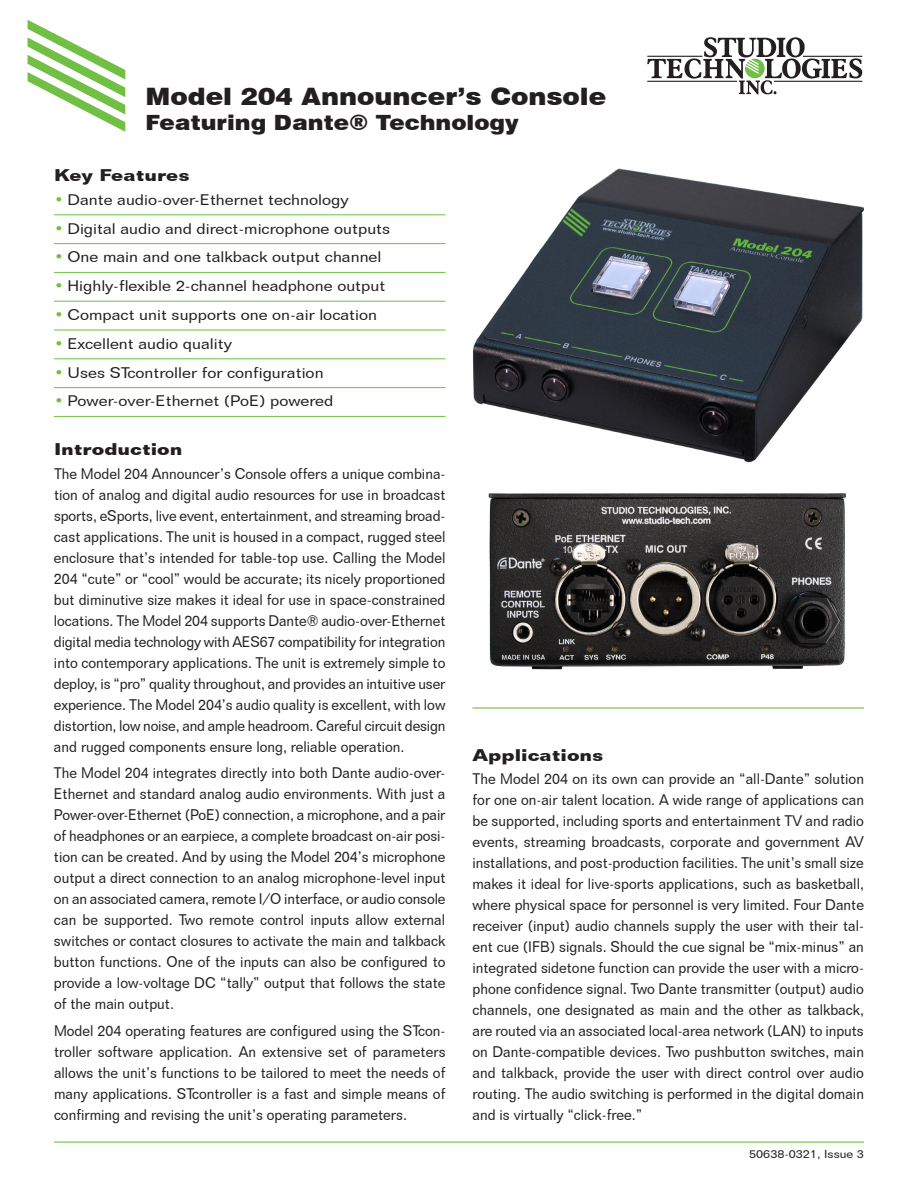
<style>
.page{position:relative;width:918px;height:1188px;background:#fff}
.page>*{position:absolute;margin:0;border:0;box-sizing:border-box;transform-origin:0 0}
.t1{font:900 24px "Swiss 721 BT";color:#231f20;scale:1.1 1}
.t2{font:900 21px "Swiss 721 BT";color:#231f20;scale:1.1 1}
.t3{font:700 16.5px "Folio BT";color:#231f20;scale:1.2 1}
.t4{font:15px/21px "Folio BT";color:#231f20;text-align:justify;scale:.95 1}
.t5{font:15px "Folio BT";color:#231f20;scale:1.11 1}
.t6{font:11.4px "Folio BT";color:#231f20;scale:1.11 1}
.s1{color:#71bf44}
</style>
<div class="page">
<hr style="left:54px;top:1142px;width:810px;height:1px;background:#71bf44">
<svg style="left:647px;top:37px;width:215px;height:57px"></svg>
<svg style="left:28px;top:20px;width:97px;height:112px"></svg>
<hr style="left:54px;top:214px;width:392px;height:1px;background:#71bf44">
<hr style="left:54px;top:243px;width:392px;height:1px;background:#71bf44">
<hr style="left:54px;top:272px;width:392px;height:1px;background:#71bf44">
<hr style="left:54px;top:301px;width:392px;height:1px;background:#71bf44">
<hr style="left:54px;top:330px;width:392px;height:1px;background:#71bf44">
<hr style="left:54px;top:358px;width:392px;height:1px;background:#71bf44">
<hr style="left:54px;top:387px;width:392px;height:1px;background:#71bf44">
<hr style="left:54px;top:416px;width:392px;height:1px;background:#71bf44">
<hr style="left:472px;top:707px;width:392px;height:2px;background:#71bf44">
<img style="left:472px;top:169px;width:392px;height:294px">
<img style="left:488px;top:493px;width:359px;height:176px">
<h1 class="t1" style="left:146px;top:82px;width:421px">Model 204 Announcer’s Console</h1>
<h2 class="t2" style="left:146px;top:110px;width:341px">Featuring Dante® Technology</h2>
<p class="t3" style="left:54px;top:165px;width:115px">Key Features</p>
<p class="t5" style="left:54px;top:190px;width:267px"><span class="s1">•</span> Dante audio-over-Ethernet technology</p>
<p class="t5" style="left:54px;top:219px;width:304px"><span class="s1">•</span> Digital audio and direct-microphone outputs</p>
<p class="t5" style="left:54px;top:248px;width:296px"><span class="s1">•</span> One main and one talkback output channel</p>
<p class="t5" style="left:54px;top:277px;width:300px"><span class="s1">•</span> Highly-flexible 2-channel headphone output</p>
<p class="t5" style="left:54px;top:305px;width:293px"><span class="s1">•</span> Compact unit supports one on-air location</p>
<p class="t5" style="left:54px;top:334px;width:162px"><span class="s1">•</span> Excellent audio quality</p>
<p class="t5" style="left:54px;top:363px;width:244px"><span class="s1">•</span> Uses STcontroller for configuration</p>
<p class="t5" style="left:54px;top:392px;width:253px"><span class="s1">•</span> Power-over-Ethernet (PoE) powered</p>
<p class="t3" style="left:54px;top:439px;width:109px">Introduction</p>
<p class="t4" style="left:54px;top:463px;width:414px">The Model 204 Announcer’s Console offers a unique combina&shy;tion of analog and digital audio resources for use in broadcast sports, eSports, live event, entertainment, and streaming broad&shy;cast applications. The unit is housed in a compact, rugged steel enclosure that’s intended for table-top use. Calling the Model 204 “cute” or “cool” would be accurate; its nicely proportioned but diminutive size makes it ideal for use in space-constrained locations. The Model 204 supports Dante® audio-over-Ethernet digital media technology with AES67 compatibility for integration into contemporary applications. The unit is extremely simple to deploy, is “pro” quality throughout, and provides an intuitive user experience. The Model 204’s audio quality is excellent, with low distortion, low noise, and ample headroom. Careful circuit design and rugged components ensure long, reliable operation.</p>
<p class="t4" style="left:54px;top:762px;width:414px">The Model 204 integrates directly into both Dante audio-over-Ethernet and standard analog audio environments. With just a Power-over-Ethernet (PoE) connection, a microphone, and a pair of headphones or an earpiece, a complete broadcast on-air posi&shy;tion can be created. And by using the Model 204’s microphone output a direct connection to an analog microphone-level input on an associated camera, remote I/O interface, or audio console can be supported. Two remote control inputs allow external switches or contact closures to activate the main and talkback button functions. One of the inputs can also be configured to provide a low-voltage DC “tally” output that follows the state of the main output.</p>
<p class="t4" style="left:54px;top:1020px;width:414px">Model 204 operating features are configured using the STcon&shy;troller software application. An extensive set of parameters allows the unit’s functions to be tailored to meet the needs of many applications. STcontroller is a fast and simple means of confirming and revising the unit’s operating parameters.</p>
<p class="t3" style="left:472px;top:745px;width:111px">Applications</p>
<p class="t4" style="left:472px;top:768px;width:414px">The Model 204 on its own can provide an “all-Dante” solution for one on-air talent location. A wide range of applications can be supported, including sports and entertainment TV and radio events, streaming broadcasts, corporate and government AV installations, and post-production facilities. The unit’s small size makes it ideal for live-sports applications, such as basketball, where physical space for personnel is very limited. Four Dante receiver (input) audio channels supply the user with their tal&shy;ent cue (IFB) signals. Should the cue signal be “mix-minus” an integrated sidetone function can provide the user with a micro&shy;phone confidence signal. Two Dante transmitter (output) audio channels, one designated as main and the other as talkback, are routed via an associated local-area network (LAN) to inputs on Dante-compatible devices. Two pushbutton switches, main and talkback, provide the user with direct control over audio routing. The audio switching is performed in the digital domain and is virtually “click-free.”</p>
<p class="t6" style="left:749px;top:1147px;width:105px">50638-0321, Issue 3</p>
</div>
